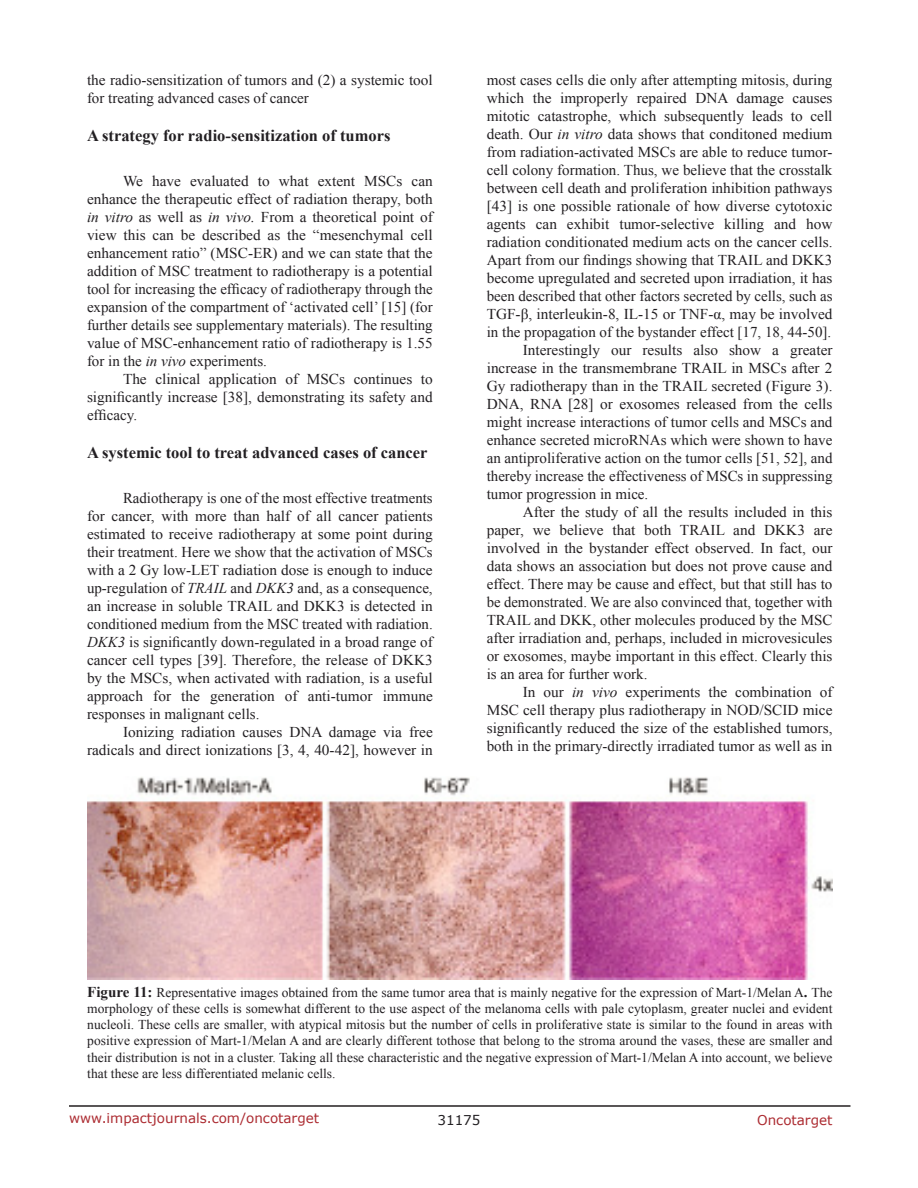
<style>
.page{position:relative;width:918px;height:1188px;background:#fff}
.page>*{position:absolute;margin:0;border:0;box-sizing:border-box;transform-origin:0 0}
.SubHeading{font:700 16.5px "Times New Roman";color:#221f22}
.BodyText{font:15px/18px "Times New Roman";color:#221f22;text-align:justify}
.BodyText-2{font:15px/18px "Times New Roman";color:#231f20;text-align:justify}
.FigureText{font:13.5px/16.2px "Times New Roman";color:#221f22;text-align:justify}
.t1{font:13.5px "Verdana";color:#ac2b31}
.t2{font:13.5px "Verdana";color:#221f22}
.s1{font-style:italic}
.s2{font-weight:700;font-size:15px}
</style>
<div class="page">
<hr style="left:69px;top:1105px;width:781px;height:2px;background:#231f20">
<img style="left:87px;top:777px;width:745px;height:202px">
<p class="BodyText" style="left:87px;top:71px;width:347px">the radio-sensitization of tumors and (2) a systemic tool for treating advanced cases of cancer</p>
<p class="SubHeading" style="left:87px;top:124px;width:305px">A strategy for radio-sensitization of tumors</p>
<p class="BodyText" style="left:87px;top:172px;width:347px;text-indent:36px">We have evaluated to what extent MSCs can enhance the therapeutic effect of radiation therapy, both <span class="s1">in vitro</span> as well as <span class="s1">in vivo.</span> From a theoretical point of view this can be described as the “mesenchymal cell enhancement ratio” (MSC-ER) and we can state that the addition of MSC treatment to radiotherapy is a potential tool for increasing the efficacy of radiotherapy through the expansion of the compartment of ‘activated cell’ [15] (for further details see supplementary materials). The resulting value of MSC-enhancement ratio of radiotherapy is 1.55 for in the <span class="s1">in vivo</span> experiments.</p>
<p class="BodyText" style="left:87px;top:370px;width:347px;text-indent:36px">The clinical application of MSCs continues to significantly increase [38], demonstrating its safety and efficacy.</p>
<p class="SubHeading" style="left:87px;top:441px;width:342px">A systemic tool to treat advanced cases of cancer</p>
<p class="BodyText" style="left:87px;top:489px;width:347px;text-indent:36px">Radiotherapy is one of the most effective treatments for cancer, with more than half of all cancer patients estimated to receive radiotherapy at some point during their treatment. Here we show that the activation of MSCs with a 2 Gy low-LET radiation dose is enough to induce up-regulation of <span class="s1">TRAIL</span> and <span class="s1">DKK3</span> and, as a consequence, an increase in soluble TRAIL and DKK3 is detected in conditioned medium from the MSC treated with radiation.<br><span class="s1">DKK3</span> is significantly down-regulated in a broad range of cancer cell types [39]. Therefore, the release of DKK3 by the MSCs, when activated with radiation, is a useful approach for the generation of anti-tumor immune responses in malignant cells.</p>
<p class="BodyText" style="left:87px;top:723px;width:347px;text-align:right">Ionizing radiation causes DNA damage via free radicals and direct ionizations [3, 4, 40-42], however in</p>
<p class="BodyText" style="left:487px;top:71px;width:347px">most cases cells die only after attempting mitosis, during which the improperly repaired DNA damage causes mitotic catastrophe, which subsequently leads to cell death. Our <span class="s1">in vitro</span> data shows that conditoned medium from radiation-activated MSCs are able to reduce tumor&shy;cell colony formation. Thus, we believe that the crosstalk between cell death and proliferation inhibition pathways [43] is one possible rationale of how diverse cytotoxic agents can exhibit tumor-selective killing and how radiation conditionated medium acts on the cancer cells.<br>Apart from our findings showing that TRAIL and DKK3 become upregulated and secreted upon irradiation, it has been described that other factors secreted by cells, such as TGF-β, interleukin-8, IL-15 or TNF-α, may be involved in the propagation of the bystander effect [17, 18, 44-50].</p>
<p class="BodyText" style="left:487px;top:341px;width:347px;text-indent:36px">Interestingly our results also show a greater increase in the transmembrane TRAIL in MSCs after 2<br>Gy radiotherapy than in the TRAIL secreted (Figure 3).<br>DNA, RNA [28] or exosomes released from the cells might increase interactions of tumor cells and MSCs and enhance secreted microRNAs which were shown to have an antiproliferative action on the tumor cells [51, 52], and thereby increase the effectiveness of MSCs in suppressing tumor progression in mice.</p>
<p class="BodyText-2" style="left:487px;top:503px;width:347px;text-indent:36px">After the study of all the results included in this paper, we believe that both TRAIL and DKK3 are involved in the bystander effect observed. In fact, our data shows an association but does not prove cause and effect. There may be cause and effect, but that still has to be demonstrated. We are also convinced that, together with TRAIL and DKK, other molecules produced by the MSC after irradiation and, perhaps, included in microvesicules or exosomes, maybe important in this effect. Clearly this is an area for further work.</p>
<p class="BodyText" style="left:487px;top:683px;width:347px;text-indent:36px">In our <span class="s1">in vivo</span> experiments the combination of MSC cell therapy plus radiotherapy in NOD/SCID mice significantly reduced the size of the established tumors, both in the primary-directly irradiated tumor as well as in</p>
<p class="FigureText" style="left:87px;top:984px;width:747px"><span class="s2">Figure 11:</span> Representative images obtained from the same tumor area that is mainly negative for the expression of Mart-1/Melan A<span class="s2">.</span> The morphology of these cells is somewhat different to the use aspect of the melanoma cells with pale cytoplasm, greater nuclei and evident nucleoli. These cells are smaller, with atypical mitosis but the number of cells in proliferative state is similar to the found in areas with positive expression of Mart-1/Melan A and are clearly different tothose that belong to the stroma around the vases, these are smaller and their distribution is not in a cluster. Taking all these characteristic and the negative expression of Mart-1/Melan A into account, we believe that these are less differentiated melanic cells.</p>
<p class="t1" style="left:69px;top:1109px;width:252px">www.impactjournals.com/oncotarget</p>
<p class="t2" style="left:438px;top:1111px;width:44px">31175</p>
<p class="t1" style="left:757px;top:1111px;width:77px">Oncotarget</p>
</div>
